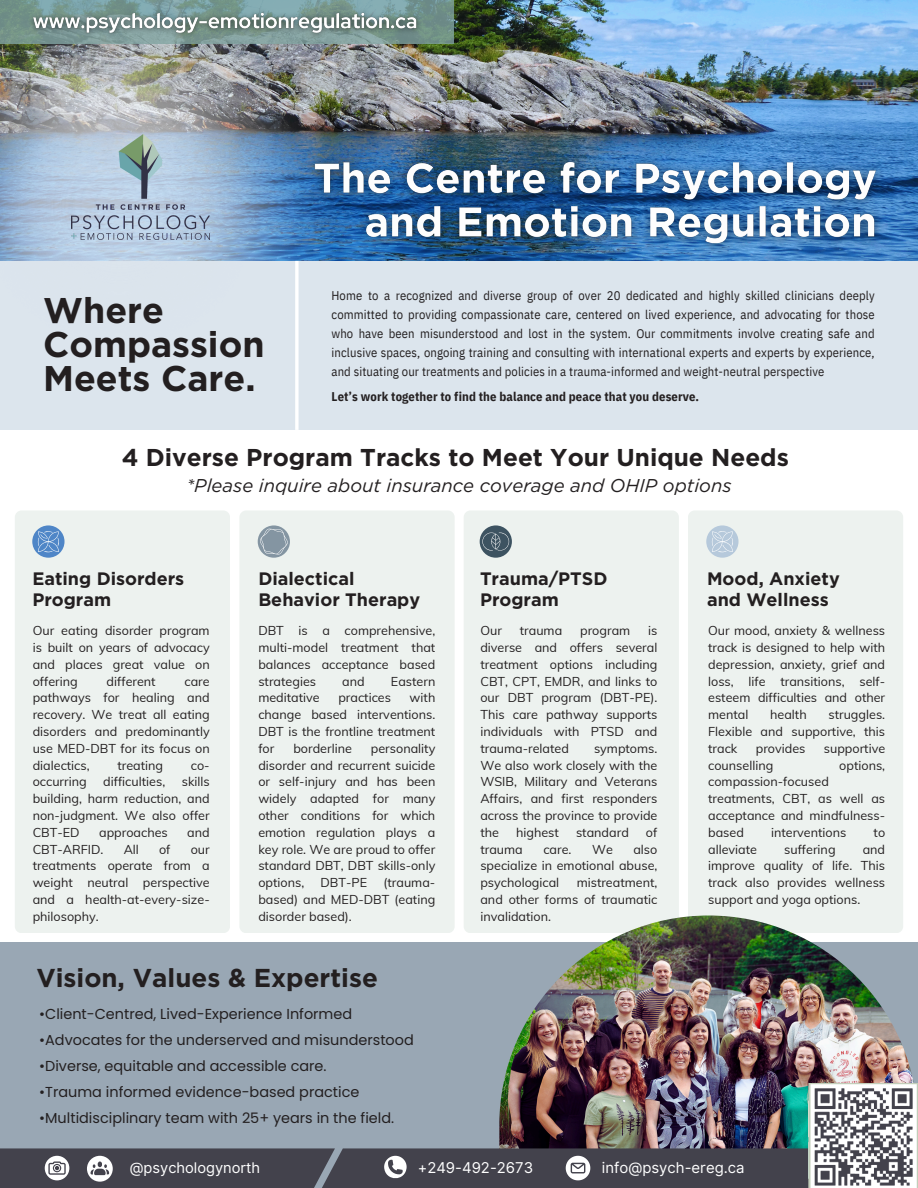
<style>
.page{position:relative;width:918px;height:1188px;background:#fff}
.page>*{position:absolute;margin:0;border:0;box-sizing:border-box;transform-origin:0 0}
.t1{font:700 35.7px/34px "Gotham";color:#231f20}
.t2{font:700 25.8px "Gotham";color:#231f20}
.t3{font:700 24.3px "Gotham";color:#231f20}
.t4{font:italic 18.6px "Gotham";color:#231f20}
.t5{font:700 18px/21.3px "Gotham";color:#231f20}
.t6{font:14.85px "Inter";color:#fff}
.t7{font:14.7px "Inter";color:#fff}
.t8{font:14.4px "Poppins";color:#231f20}
.t9{font:12.6px/16.8px "Muli";color:#231f20;text-align:justify}
.t10{font:12.6px/18.9px "IBM Plex Sans Cond";letter-spacing:.01em;color:#231f20;text-align:justify}
.t11{font:700 12.6px "IBM Plex Sans Cond";letter-spacing:.01em;color:#231f20}
</style>
<div class="page">
<div style="left:0;top:942px;width:918px;height:246px;background:#99a7b4"></div>
<div style="left:464px;top:510px;width:215px;height:423px;background:#edf2ef;border-radius:7px"></div>
<div style="left:688px;top:510px;width:215px;height:423px;background:#edf2ef;border-radius:7px"></div>
<img style="left:499px;top:915px;width:415px;height:233px">
<div style="left:0;top:1148px;width:335px;height:40px;background:#43424c"></div>
<div style="left:299px;top:1148px;width:619px;height:40px;background:#43424c"></div>
<img style="left:808px;top:1083px;width:110px;height:105px">
<svg style="left:384px;top:1156px;width:23px;height:23px"></svg>
<svg style="left:566px;top:1156px;width:24px;height:24px"></svg>
<svg style="left:45px;top:1156px;width:24px;height:24px"></svg>
<svg style="left:87px;top:1156px;width:26px;height:26px"></svg>
<img style="left:335px;top:0;width:583px;height:261px">
<img style="left:0;top:44px;width:335px;height:217px">
<div style="left:0;top:261px;width:918px;height:169px;background:#dce5ed"></div>
<svg style="left:295px;top:261px;width:4px;height:169px"></svg>
<img style="left:298px;top:145px;width:596px;height:118px">
<svg style="left:0;top:0;width:454px;height:44px;background:#759793"></svg>
<img style="left:24px;top:4px;width:403px;height:40px">
<img style="left:71px;top:135px;width:139px;height:104px">
<div style="left:15px;top:510px;width:215px;height:423px;background:#edf2ef;border-radius:7px"></div>
<div style="left:32px;top:525px;width:33px;height:33px;background:#4f86c7;border-radius:50%"></div>
<svg style="left:38px;top:531px;width:21px;height:21px"></svg>
<div style="left:239px;top:510px;width:216px;height:423px;background:#edf2ef;border-radius:7px"></div>
<svg style="left:258px;top:525px;width:32px;height:33px"></svg>
<svg style="left:260px;top:529px;width:28px;height:26px"></svg>
<svg style="left:480px;top:525px;width:32px;height:33px"></svg>
<svg style="left:482px;top:533px;width:27px;height:18px"></svg>
<div style="left:706px;top:525px;width:33px;height:33px;background:#b6c9db;border-radius:50%"></div>
<svg style="left:712px;top:531px;width:21px;height:21px"></svg>
<p class="t1" style="left:43px;top:293px;width:223px">Where<br>Compassion<br>Meets Care.</p>
<p class="t10" style="left:332px;top:286px;width:545px">Home to a recognized and diverse group of over 20 dedicated and highly skilled clinicians deeply committed to providing compassionate care, centered on lived experience, and advocating for those who have been misunderstood and lost in the system. Our commitments involve creating safe and inclusive spaces, ongoing training and consulting with international experts and experts by experience, and situating our treatments and policies in a trauma-informed and weight-neutral perspective</p>
<h6 class="t11" style="left:332px;top:388px;width:369px">Let’s work together to find the balance and peace that you deserve.</h6>
<h6 class="t3" style="left:122px;top:442px;width:669px">4 Diverse Program Tracks to Meet Your Unique Needs</h6>
<p class="t4" style="left:186px;top:474px;width:547px">*Please inquire about insurance coverage and OHIP options</p>
<p class="t5" style="left:32px;top:567px;width:154px">Eating Disorders<br>Program</p>
<p class="t9" style="left:33px;top:622px;width:179px">Our eating disorder program is built on years of advocacy and places great value on offering</p>
<p class="t9" style="left:107px;top:673px;width:51px">different</p>
<p class="t9" style="left:33px;top:673px;width:179px;text-indent:152px">care pathways for healing and recovery. We treat all eating disorders and predominantly use MED-DBT for its focus on dialectics,</p>
<p class="t9" style="left:117px;top:757px;width:47px">treating</p>
<p class="t9" style="left:191px;top:757px;width:20px">co-</p>
<p class="t9" style="left:33px;top:773px;width:56px">occurring</p>
<p class="t9" style="left:103px;top:773px;width:63px">difficulties,</p>
<p class="t9" style="left:33px;top:773px;width:179px;text-indent:149px">skills building, harm reduction, and non-judgment. We also offer CBT-ED</p>
<p class="t9" style="left:99px;top:824px;width:70px">approaches</p>
<p class="t9" style="left:187px;top:824px;width:24px">and</p>
<p class="t9" style="left:33px;top:841px;width:72px">CBT-ARFID.</p>
<p class="t9" style="left:124px;top:841px;width:17px">All</p>
<p class="t9" style="left:159px;top:841px;width:13px">of</p>
<p class="t9" style="left:33px;top:841px;width:179px;text-indent:158px">our treatments operate from a weight neutral perspective and a health-at-every-size&shy;philosophy.</p>
<h3 class="t5" style="left:258px;top:567px;width:163px">Dialectical<br>Behavior Therapy</h3>
<p class="t9" style="left:258px;top:622px;width:179px">DBT is a comprehensive, multi-model treatment that balances acceptance based strategies</p>
<p class="t9" style="left:342px;top:673px;width:24px">and</p>
<p class="t9" style="left:391px;top:673px;width:46px">Eastern</p>
<p class="t9" style="left:258px;top:689px;width:179px;text-indent:151px">with change based interventions.<br>DBT is the frontline treatment for</p>
<p class="t9" style="left:258px;top:689px;width:63px">meditative</p>
<p class="t9" style="left:338px;top:689px;width:54px">practices</p>
<p class="t9" style="left:258px;top:740px;width:179px;text-indent:113px">personality disorder and recurrent suicide or self-injury and has been widely adapted for many other conditions for which emotion regulation plays a key role. We are proud to offer standard DBT, DBT skills-only options,</p>
<p class="t9" style="left:293px;top:740px;width:60px">borderline</p>
<p class="t9" style="left:258px;top:874px;width:179px;text-indent:125px">(trauma&shy;based) and MED-DBT (eating disorder based).</p>
<p class="t9" style="left:321px;top:874px;width:48px">DBT-PE</p>
<p class="t2" style="left:36px;top:962px;width:343px">Vision, Values &amp; Expertise</p>
<p class="t8" style="left:39px;top:1004px;width:314px">•Client-Centred, Lived-Experience Informed</p>
<h3 class="t8" style="left:39px;top:1030px;width:376px">•Advocates for the underserved and misunderstood</h3>
<h5 class="t8" style="left:39px;top:1056px;width:289px">•Diverse, equitable and accessible care.</h5>
<p class="t8" style="left:39px;top:1082px;width:322px">•Trauma informed evidence-based practice</p>
<h6 class="t8" style="left:39px;top:1108px;width:356px">•Multidisciplinary team with 25+ years in the field.</h6>
<p class="t5" style="left:480px;top:567px;width:129px">Trauma/PTSD<br>Program</p>
<p class="t9" style="left:480px;top:622px;width:23px">Our</p>
<p class="t9" style="left:520px;top:622px;width:44px">trauma</p>
<p class="t9" style="left:580px;top:622px;width:52px">program</p>
<p class="t9" style="left:480px;top:622px;width:179px;text-indent:168px">is diverse and offers several treatment options including CBT, CPT, EMDR, and links to our DBT program (DBT-PE).<br>This care pathway supports individuals with PTSD and trauma-related</p>
<p class="t9" style="left:480px;top:740px;width:179px;text-indent:114px">symptoms.<br>We also work closely with the WSIB, Military and Veterans Affairs, and first responders across the province to provide the</p>
<p class="t9" style="left:516px;top:824px;width:44px">highest</p>
<p class="t9" style="left:576px;top:824px;width:54px">standard</p>
<p class="t9" style="left:646px;top:824px;width:13px">of</p>
<p class="t9" style="left:480px;top:841px;width:44px">trauma</p>
<p class="t9" style="left:543px;top:841px;width:30px">care.</p>
<p class="t9" style="left:592px;top:841px;width:22px">We</p>
<p class="t9" style="left:480px;top:841px;width:179px;text-indent:153px">also specialize in emotional abuse, psychological</p>
<p class="t9" style="left:480px;top:874px;width:179px;text-indent:96px">mistreatment, and other forms of traumatic invalidation.</p>
<p class="t5" style="left:707px;top:567px;width:134px">Mood, Anxiety and Wellness</p>
<p class="t9" style="left:708px;top:622px;width:179px">Our mood, anxiety &amp; wellness track is designed to help with depression, anxiety, grief and loss, life transitions, self&shy;esteem difficulties and other mental</p>
<p class="t9" style="left:708px;top:706px;width:179px;text-indent:120px">struggles.<br>Flexible and supportive, this track</p>
<p class="t9" style="left:770px;top:706px;width:38px">health</p>
<p class="t9" style="left:756px;top:740px;width:51px">provides</p>
<p class="t9" style="left:824px;top:740px;width:63px">supportive</p>
<p class="t9" style="left:708px;top:757px;width:67px">counselling</p>
<p class="t9" style="left:839px;top:757px;width:47px">options,</p>
<p class="t9" style="left:708px;top:773px;width:179px;text-align:left">compassion-focused treatments, CBT, as well as acceptance and mindfulness&shy;based</p>
<p class="t9" style="left:771px;top:824px;width:77px">interventions</p>
<p class="t9" style="left:874px;top:824px;width:13px">to</p>
<p class="t9" style="left:708px;top:841px;width:50px">alleviate</p>
<p class="t9" style="left:784px;top:841px;width:53px">suffering</p>
<p class="t9" style="left:708px;top:841px;width:179px;text-indent:155px">and improve quality of life. This track also provides wellness support and yoga options.</p>
<p class="t7" style="left:130px;top:1159px;width:132px">@psychologynorth</p>
<p class="t6" style="left:418px;top:1159px;width:117px">+249-492-2673</p>
<h2 class="t6" style="left:602px;top:1158px;width:144px">info@psych-ereg.ca</h2>
</div>
